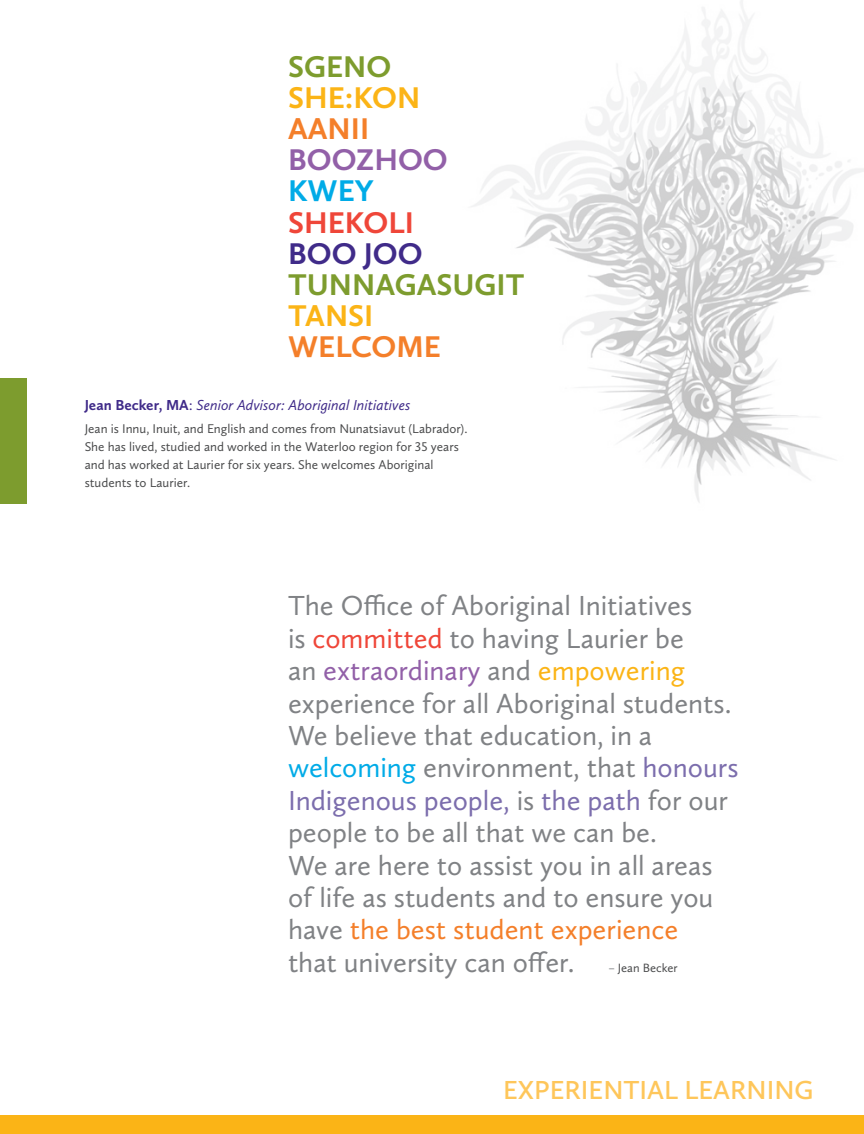
<style>
.page{position:relative;width:864px;height:1134px;background:#fff}
.page>*{position:absolute;margin:0;border:0;box-sizing:border-box;transform-origin:0 0}
.CAPS_-_welcome{font:700 31.05px "Calluna Sans";color:#7d9c2e}
.CAPS_-_welcome-2{font:700 31.05px "Calluna Sans";color:#fbb416}
.CAPS_-_welcome-3{font:700 31.05px "Calluna Sans";color:#9260a8}
.CAPS_-_welcome-4{font:700 31.05px "Calluna Sans";color:#ef4639}
.heading_w__drop_shad{font:700 31.05px "Calluna Sans";color:#f47f2a}
.CAPS_-_welcome-5{font:700 31.05px "Calluna Sans";color:#402b89}
.CAPS_-_welcome-6{font:700 31.05px "Calluna Sans";color:#f47f2a}
.CAPS_-_welcome-7{font:700 31.05px "Calluna Sans";color:#00abe7}
.t1{font:28.5px/32.4px "Calluna Sans";color:#808285}
.t2{font:600 27px "Calluna Sans";color:#fec65a}
.t3{font:italic 15px "Calluna Sans";color:#402b89}
.t4{font:13.2px/18px "Calluna Sans";color:#4b4c4d}
.t5{font:12.45px "Calluna Sans";color:#4b4c4d}
.s1{font-weight:700;font-style:normal}
.s2{font-style:normal}
.s3{color:#ef4639}
.s4{color:#9260a8}
.s5{color:#fbb416}
.s6{color:#00abe7}
.s7{color:#7c6ead}
.s8{color:#f47f2a}
.s9{color:#808285}
</style>
<div class="page">
<img style="left:471px;top:0;width:393px;height:503px">
<div style="left:0;top:1115px;width:864px;height:19px;background:#fbb416"></div>
<div style="left:0;top:378px;width:27px;height:126px;background:#7d9c2e"></div>
<p class="CAPS_-_welcome" style="left:288px;top:48px;width:105px">SGENO</p>
<p class="CAPS_-_welcome-2" style="left:288px;top:79px;width:133px">SHE:KON</p>
<p class="CAPS_-_welcome-6" style="left:288px;top:110px;width:82px">AANII</p>
<p class="CAPS_-_welcome-3" style="left:288px;top:141px;width:161px">BOOZHOO</p>
<p class="CAPS_-_welcome-7" style="left:288px;top:172px;width:87px">KWEY</p>
<p class="CAPS_-_welcome-4" style="left:288px;top:203px;width:127px">SHEKOLI</p>
<p class="CAPS_-_welcome-5" style="left:288px;top:234px;width:136px">BOO JOO</p>
<p class="CAPS_-_welcome" style="left:288px;top:265px;width:238px">TUNNAGASUGIT</p>
<p class="CAPS_-_welcome-2" style="left:288px;top:296px;width:87px">TANSI</p>
<p class="heading_w__drop_shad" style="left:288px;top:327px;width:154px">WELCOME</p>
<p class="t3" style="left:85px;top:395px;width:327px"><span class="s1">Jean Becker, MA</span><span class="s2">:</span> Senior Advisor: Aboriginal Initiatives</p>
<p class="t4" style="left:85px;top:419px;width:384px">Jean is Innu, Inuit, and English and comes from Nunatsiavut (Labrador).<br>She has lived, studied and worked in the Waterloo region for 35 years and has worked at Laurier for six years. She welcomes Aboriginal students to Laurier.</p>
<p class="t1" style="left:288px;top:589px;width:452px">The Office of Aboriginal Initiatives<br>is <span class="s3">committed</span> to having Laurier be<br>an <span class="s4">extraordinary</span> and <span class="s5">empowering </span>experience for all Aboriginal students.<br>We believe that education, in a <span class="s6">welcoming</span> environment, that <span class="s7">honours Indigenous people,</span> is <span class="s7">the path</span> for our people to be all that we can be.<br>We are here to assist you in all areas of life as students and to ensure you have <span class="s8">the best student experience<br></span>that university can offer.</p>
<p class="t5" style="left:608px;top:960px;width:71px"><span class="s9">–</span> Jean Becker</p>
<p class="t2" style="left:503px;top:1074px;width:312px">EXPERIENTIAL LEARNING</p>
</div>
